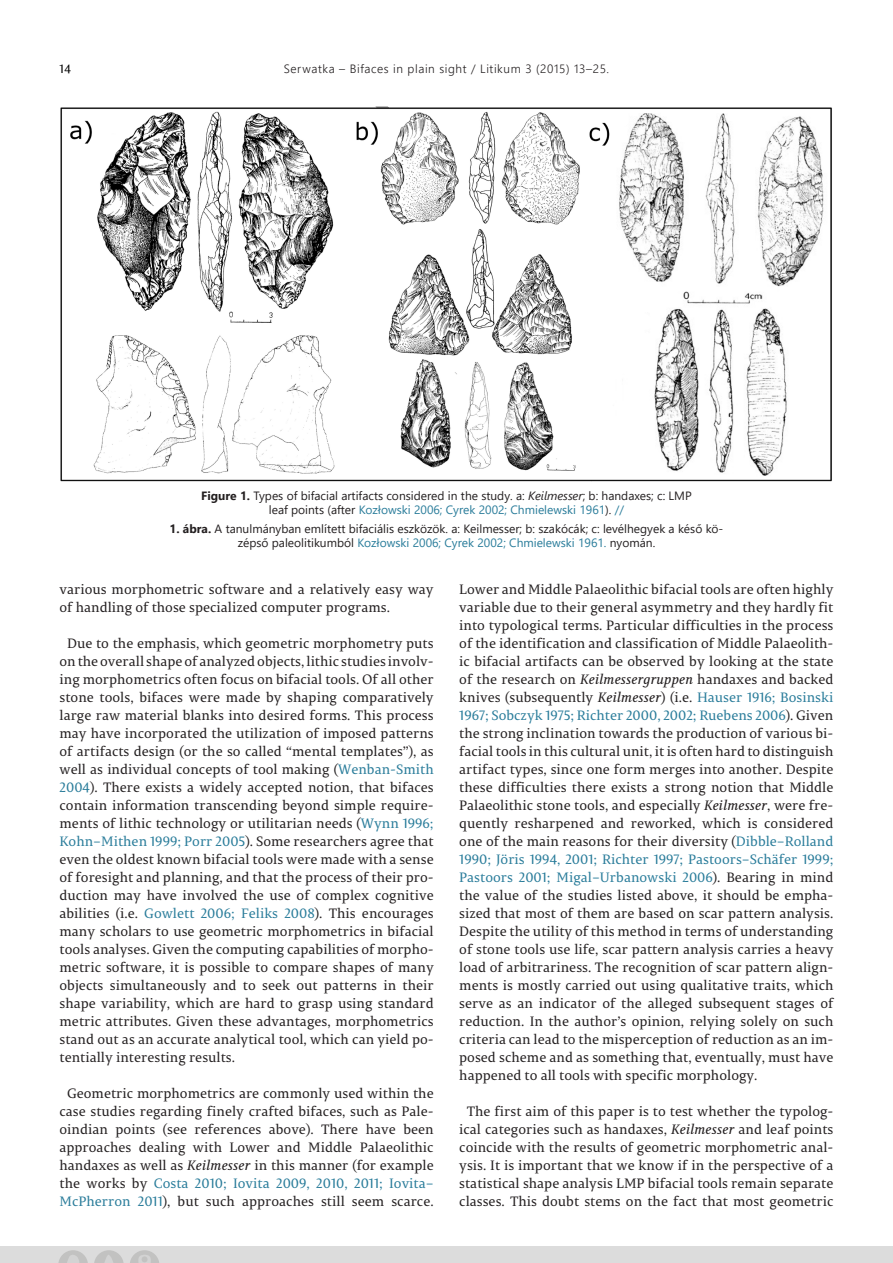
<style>
.page{position:relative;width:893px;height:1263px;background:#fff}
.page>*{position:absolute;margin:0;border:0;box-sizing:border-box;transform-origin:0 0}
.torzsszoveg_alap{font:13.5px/18px "Permian Serif Typeface";color:#231f20;text-align:justify}
.kepalairas{font:12px/14.4px "Segoe UI2";color:#231f20;text-align:center}
.t1{font:300 12px "Segoe UI";letter-spacing:.05em;color:#231f20}
.t2{font:12px "Permian Serif Typeface";color:#000}
.s1{font-family:"Segoe UI Bold 2"}
.s2{font-family:"Segoe UI";font-style:italic}
.s3{color:#297c9a}
.s4{font-style:italic}
</style>
<div class="page">
<div style="left:0;top:1246px;width:893px;height:17px;background:#dcdcdc"></div>
<svg style="left:130px;top:1250px;width:29px;height:13px"></svg>
<svg style="left:94px;top:1250px;width:30px;height:13px"></svg>
<svg style="left:58px;top:1250px;width:30px;height:13px"></svg>
<img style="left:60px;top:106px;width:772px;height:376px">
<p class="t2" style="left:60px;top:59px;width:13px">14</p>
<p class="t1" style="left:284px;top:57px;width:327px">Serwatka – Bifaces in plain sight / Litikum 3 (2015) 13–25.</p>
<p class="kepalairas" style="left:201px;top:487px;width:492px"><span class="s1">Figure 1.</span> Types of bifacial artifacts considered in the study. a: <span class="s2">Keilmesser</span>; b: handaxes; c: LMP leaf points (after <span class="s3">Kozłowski 2006; Cyrek 2002; Chmielewski 1961</span>). <span class="s3">//</span></p>
<p class="kepalairas" style="left:170px;top:520px;width:555px"><span class="s1">1. ábra.</span> A tanulmányban említett bifaciális eszközök. a: Keilmesser; b: szakócák; c: levélhegyek a késő kö&shy;zépső paleolitikumból <span class="s3">Kozłowski 2006; Cyrek 2002; Chmielewski 1961.</span> nyomán.</p>
<p class="torzsszoveg_alap" style="left:60px;top:579px;width:376px">various morphometric software and a relatively easy way of handling of those specialized computer programs.</p>
<p class="torzsszoveg_alap" style="left:60px;top:633px;width:376px;text-indent:8px">Due to the emphasis, which geometric morphometry puts on the overall shape of analyzed objects, lithic studies involv&shy;ing morphometrics often focus on bifacial tools. Of all other stone tools, bifaces were made by shaping comparatively large raw material blanks into desired forms. This process may have incorporated the utilization of imposed patterns of artifacts design (or the so called “mental templates”), as well as individual concepts of tool making (<span class="s3">Wenban-Smith 2004</span>). There exists a widely accepted notion, that bifaces contain information transcending beyond simple require&shy;ments of lithic technology or utilitarian needs (<span class="s3">Wynn 1996; Kohn–Mithen 1999; Porr 2005</span>). Some researchers agree that even the oldest known bifacial tools were made with a sense of foresight and planning, and that the process of their pro&shy;duction may have involved the use of complex cognitive abilities (i.e. <span class="s3">Gowlett 2006; Feliks 2008</span>). This encourages many scholars to use geometric morphometrics in bifacial tools analyses. Given the computing capabilities of morpho&shy;metric software, it is possible to compare shapes of many objects simultaneously and to seek out patterns in their shape variability, which are hard to grasp using standard metric attributes. Given these advantages, morphometrics stand out as an accurate analytical tool, which can yield po&shy;tentially interesting results.</p>
<p class="torzsszoveg_alap" style="left:60px;top:1083px;width:376px;text-align:center">Geometric morphometrics are commonly used within the case studies regarding finely crafted bifaces, such as Pale&shy;oindian points (see references above). There have been approaches dealing with Lower and Middle Palaeolithic handaxes as well as <span class="s4">Keilmesser</span> in this manner (for example the works by <span class="s3">Costa 2010; Iovita 2009, 2010, 2011; Iovita– McPherron 2011</span>), but such approaches still seem scarce.</p>
<p class="torzsszoveg_alap" style="left:459px;top:580px;width:376px">Lower and Middle Palaeolithic bifacial tools are often highly variable due to their general asymmetry and they hardly fit into typological terms. Particular difficulties in the process of the identification and classification of Middle Palaeolith&shy;ic bifacial artifacts can be observed by looking at the state of the research on <span class="s4">Keilmessergruppen</span> handaxes and backed knives (subsequently <span class="s4">Keilmesser</span>) (i.e. <span class="s3">Hauser 1916; Bosinski 1967; Sobczyk 1975; Richter 2000, 2002; Ruebens 2006</span>). Given the strong inclination towards the production of various bi&shy;facial tools in this cultural unit, it is often hard to distinguish artifact types, since one form merges into another. Despite these difficulties there exists a strong notion that Middle Palaeolithic stone tools, and especially <span class="s4">Keilmesser</span>, were fre&shy;quently resharpened and reworked, which is considered one of the main reasons for their diversity (<span class="s3">Dibble–Rolland 1990; Jöris 1994, 2001; Richter 1997; Pastoors–Schäfer 1999; Pastoors 2001; Migal–Urbanowski 2006</span>). Bearing in mind the value of the studies listed above, it should be empha&shy;sized that most of them are based on scar pattern analysis.<br>Despite the utility of this method in terms of understanding of stone tools use life, scar pattern analysis carries a heavy load of arbitrariness. The recognition of scar pattern align&shy;ments is mostly carried out using qualitative traits, which serve as an indicator of the alleged subsequent stages of reduction. In the author’s opinion, relying solely on such criteria can lead to the misperception of reduction as an im&shy;posed scheme and as something that, eventually, must have happened to all tools with specific morphology.</p>
<p class="torzsszoveg_alap" style="left:459px;top:1101px;width:376px;text-align:center">The first aim of this paper is to test whether the typolog&shy;ical categories such as handaxes, <span class="s4">Keilmesser</span> and leaf points coincide with the results of geometric morphometric anal&shy;ysis. It is important that we know if in the perspective of a statistical shape analysis LMP bifacial tools remain separate classes. This doubt stems on the fact that most geometric</p>
</div>
